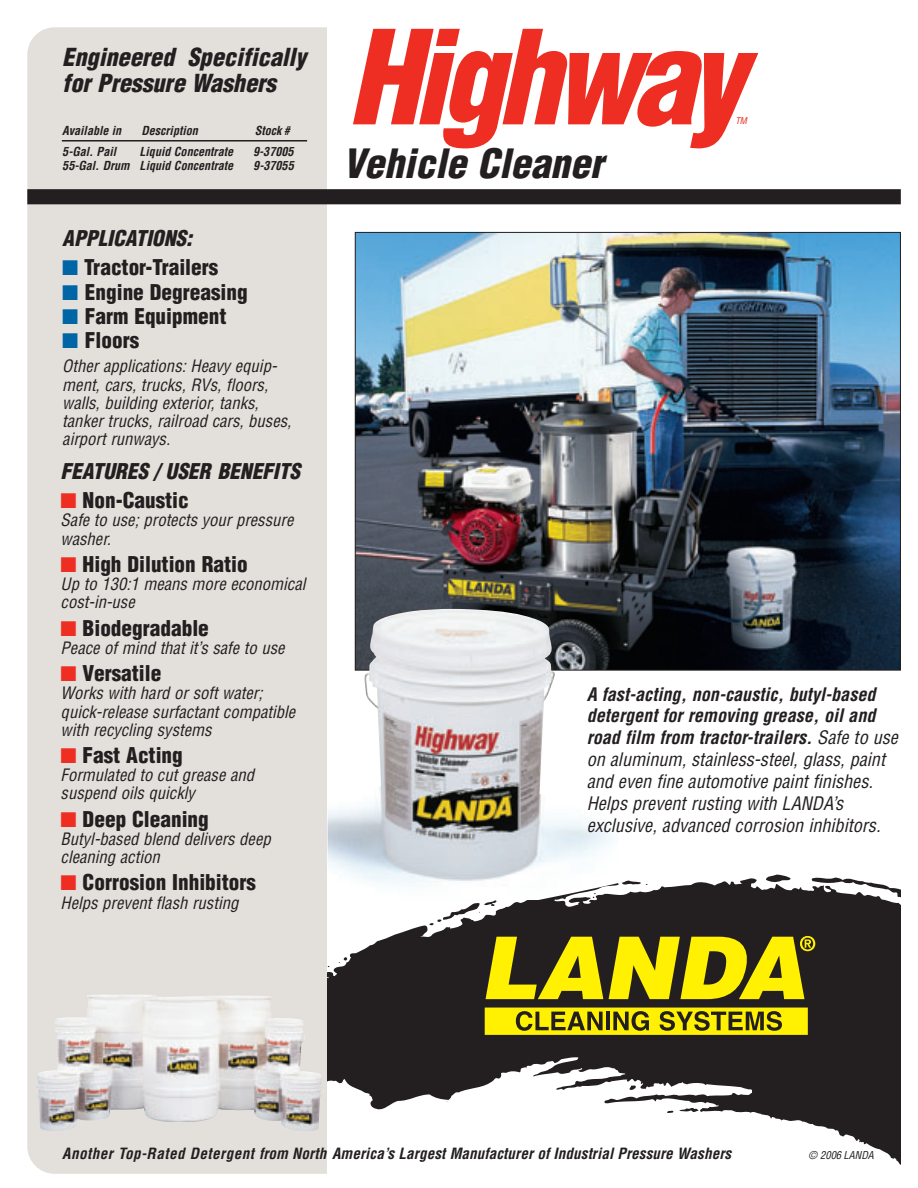
<style>
.page{position:relative;width:918px;height:1188px;background:#fff}
.page>*{position:absolute;margin:0;border:0;box-sizing:border-box;transform-origin:0 0}
.t1{font:italic 900 condensed 127.35px "Helvetica";color:#ee2e22}
.t2{font:italic 900 condensed 39.45px "Helvetica";color:#231f20}
.t3{font:italic 900 condensed 24.3px/25.8px "Helvetica";color:#231f20}
.t4{font:900 condensed 21.3px "Helvetica";color:#231f20}
.t5{font:italic 900 condensed 21.3px "Helvetica";color:#231f20}
.t6{font:italic condensed 18.15px/21.9px "Helvetica";color:#231f20}
.t7{font:italic condensed 16.65px/18.1px "Helvetica";color:#231f20}
.t8{font:italic 700 condensed 15.15px "Helvetica";color:#231f20}
.t9{font:italic 700 condensed 12.15px "Helvetica";color:#231f20}
.t10{font:italic condensed 10.65px "Helvetica";color:#231f20}
.t11{font:italic condensed 9.15px "Helvetica";color:#ee2e22}
.s1{color:#0065a4}
.s2{color:#ee2e22}
.s3{font-weight:700}
</style>
<div class="page">
<div style="left:27px;top:27px;width:343px;height:1147px;background:#e3e0db;border-radius:27px"></div>
<div style="left:328px;top:13px;width:150px;height:1175px;background:#fff"></div>
<div style="left:27px;top:189px;width:874px;height:15px;background:#231f20"></div>
<img style="left:37px;top:995px;width:284px;height:136px">
<hr style="left:62px;top:140px;width:245px;height:2px;background:#231f20">
<svg style="left:328px;top:925px;width:573px;height:240px;fill:#231f20"></svg>
<svg style="left:429px;top:875px;width:472px;height:164px;background:#6b6527"></svg>
<img style="left:357px;top:234px;width:542px;height:435px">
<img style="left:328px;top:609px;width:306px;height:291px">
<h3 class="t3" style="left:62px;top:44px;width:252px">Engineered Specifically forPressure Washers</h3>
<p class="t9" style="left:62px;top:123px;width:64px">Available in</p>
<p class="t9" style="left:141px;top:123px;width:61px">Description</p>
<p class="t9" style="left:255px;top:123px;width:40px">Stock #</p>
<p class="t9" style="left:62px;top:144px;width:59px">5-Gal.Pail</p>
<p class="t9" style="left:140px;top:144px;width:98px">Liquid Concentrate</p>
<p class="t9" style="left:253px;top:144px;width:45px">9-37005</p>
<p class="t9" style="left:62px;top:158px;width:176px">55-Gal.Drum Liquid Concentrate</p>
<p class="t9" style="left:253px;top:158px;width:45px">9-37055</p>
<p class="t5" style="left:62px;top:225px;width:137px">APPLICATIONS:</p>
<p class="t4" style="left:62px;top:254px;width:158px"><span class="s1">■</span> Tractor-Trailers</p>
<p class="t4" style="left:62px;top:278px;width:187px"><span class="s1">■</span> Engine Degreasing</p>
<p class="t4" style="left:62px;top:303px;width:166px"><span class="s1">■</span> Farm Equipment</p>
<p class="t4" style="left:62px;top:327px;width:78px"><span class="s1">■</span> Floors</p>
<p class="t7" style="left:62px;top:357px;width:235px">Otherapplications:Heavyequip&shy;ment,cars,trucks,RVs,floors, walls,building exterior,tanks, tankertrucks,railroad cars,buses, airportrunways.</p>
<p class="t5" style="left:61px;top:458px;width:246px">FEATURES / USER BENEFITS</p>
<p class="t4" style="left:61px;top:487px;width:130px"><span class="s2">■</span> Non-Caustic</p>
<p class="t7" style="left:61px;top:511px;width:239px">Safeto use;protectsyourpressure washer.</p>
<p class="t4" style="left:61px;top:551px;width:189px"><span class="s2">■</span> High Dilution Ratio</p>
<p class="t7" style="left:61px;top:575px;width:251px">Up to 130:1 meansmoreeconomical cost-in-use</p>
<p class="t4" style="left:61px;top:615px;width:150px"><span class="s2">■</span> Biodegradable</p>
<p class="t7" style="left:61px;top:639px;width:230px">Peaceofmind thatit’ssafeto use</p>
<p class="t4" style="left:61px;top:660px;width:102px"><span class="s2">■</span> Versatile</p>
<p class="t7" style="left:61px;top:684px;width:240px">Workswith hard orsoftwater; quick-releasesurfactantcompatible with recycling systems</p>
<p class="t4" style="left:61px;top:742px;width:124px"><span class="s2">■</span> Fast Acting</p>
<p class="t7" style="left:61px;top:766px;width:199px">Formulated to cutgreaseand suspend oilsquickly</p>
<p class="t4" style="left:61px;top:806px;width:150px"><span class="s2">■</span> Deep Cleaning</p>
<p class="t7" style="left:61px;top:830px;width:216px">Butyl-based blend deliversdeep cleaning action</p>
<p class="t4" style="left:61px;top:869px;width:197px"><span class="s2">■</span> Corrosion Inhibitors</p>
<p class="t7" style="left:61px;top:893px;width:184px">Helpspreventflash rusting</p>
<h1 class="t1" style="left:348px;top:-2px;width:431px">Highway</h1>
<h2 class="t2" style="left:343px;top:138px;width:272px">Vehicle Cleaner</h2>
<p class="t11" style="left:735px;top:115px;width:16px">TM</p>
<p class="t6" style="left:587px;top:683px;width:318px"><span class="s3">A fast-acting,non-caustic,butyl-based detergentforremoving grease,oiland road film from tractor-trailers.</span> Safeto use on aluminum,stainless-steel,glass,paint and even fineautomotivepaintfinishes.<br>Helpspreventrusting with LANDA’s exclusive,advanced corrosion inhibitors.</p>
<p class="t8" style="left:62px;top:1144px;width:674px">Another Top-Rated Detergent from North America’sLargestManufacturerofIndustrialPressure Washers</p>
<p class="t10" style="left:809px;top:1148px;width:69px">© 2006 LANDA</p>
</div>
